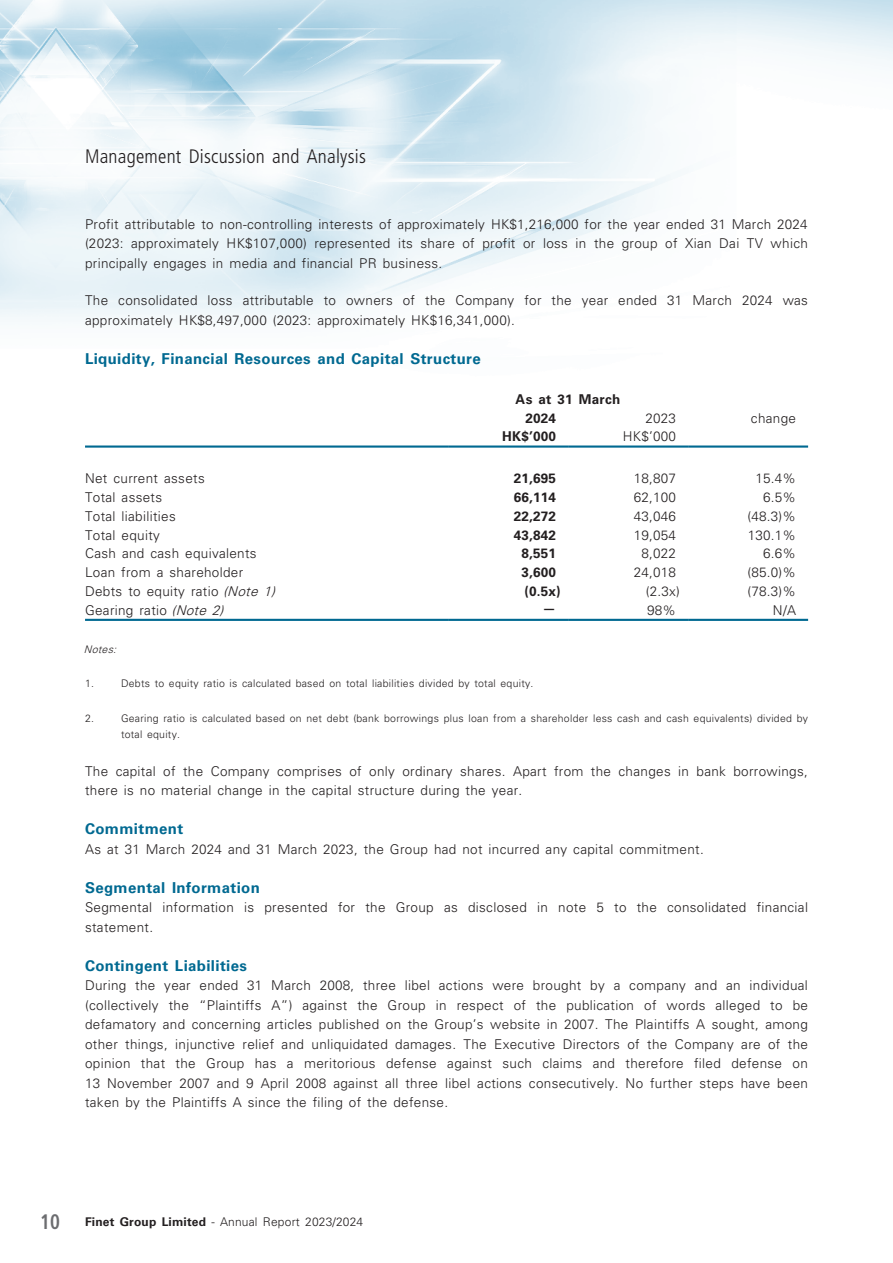
<style>
.page{position:relative;width:893px;height:1263px;background:#fff}
.page>*{position:absolute;margin:0;border:0;box-sizing:border-box;transform-origin:0 0}
.t1{font:300 condensed 19.5px "Frutiger LT Std";letter-spacing:.01em;color:#231f20}
._03_H1{font:700 15px "Univers LT Std";letter-spacing:.025em;color:#006991}
._01_Body_Text{font:300 13.5px/19.5px "Univers LT Std";letter-spacing:.025em;color:#231f20}
._15_Table_Stub{font:300 13.5px "Univers LT Std";letter-spacing:.025em;color:#231f20}
._01_Body_Text-2{font:700 13.5px "Univers LT Std";letter-spacing:.015em;color:#231f20}
.t2{font:300 12px "Univers LT Std";letter-spacing:.015em;color:#231f20}
._02_Note_Text{font:300 10.5px/16.5px "Univers LT Std";letter-spacing:.025em;color:#231f20}
._02_Note_Text-2{font:italic 300 10.5px "Univers LT Std";color:#231f20}
.s1{font-style:italic}
.s2{font-family:"Frutiger LT Std";font-weight:700;font-stretch:condensed;font-size:21px;color:#6c6d70}
.s3{font-weight:700}
</style>
<div class="page">
<img style="left:0;top:0;width:893px;height:621px">
<hr style="left:85px;top:445px;width:363px;height:3px;background:#006991">
<hr style="left:448px;top:445px;width:120px;height:3px;background:#006991">
<hr style="left:568px;top:445px;width:120px;height:3px;background:#006991">
<hr style="left:688px;top:445px;width:120px;height:3px;background:#006991">
<hr style="left:85px;top:619px;width:363px;height:2px;background:#006991">
<hr style="left:448px;top:619px;width:120px;height:2px;background:#006991">
<hr style="left:568px;top:619px;width:120px;height:2px;background:#006991">
<hr style="left:688px;top:619px;width:120px;height:2px;background:#006991">
<h1 class="t1" style="left:85px;top:145px;width:282px">Management Discussion and Analysis</h1>
<p class="_01_Body_Text" style="left:85px;top:214px;width:724px;text-align:justify">Profit attributable to non-controlling interests of approximately HK$1,216,000 for the year ended 31 March 2024 (2023: approximately HK$107,000) represented its share of profit or loss in the group of Xian Dai TV which principally engages in media and financial PR business.</p>
<p class="_01_Body_Text" style="left:85px;top:291px;width:724px">The consolidated loss attributable to owners of the Company for the year ended 31 March 2024 was approximately HK$8,497,000 (2023: approximately HK$16,341,000).</p>
<p class="_03_H1" style="left:85px;top:350px;width:397px">Liquidity, Financial Resources and Capital Structure</p>
<p class="_01_Body_Text-2" style="left:516px;top:391px;width:106px">As at 31 March</p>
<p class="_01_Body_Text-2" style="left:525px;top:410px;width:32px">2024</p>
<p class="_01_Body_Text" style="left:645px;top:408px;width:32px">2023</p>
<p class="_01_Body_Text" style="left:751px;top:408px;width:47px">change</p>
<p class="_01_Body_Text-2" style="left:502px;top:429px;width:56px">HK$’000</p>
<p class="_01_Body_Text" style="left:623px;top:427px;width:55px">HK$’000</p>
<p class="_15_Table_Stub" style="left:85px;top:470px;width:121px">Net current assets</p>
<p class="_01_Body_Text-2" style="left:514px;top:471px;width:44px">21,695</p>
<p class="_01_Body_Text" style="left:634px;top:469px;width:44px">18,807</p>
<p class="_01_Body_Text" style="left:756px;top:469px;width:42px">15.4%</p>
<p class="_15_Table_Stub" style="left:85px;top:489px;width:79px">Total assets</p>
<p class="_01_Body_Text-2" style="left:514px;top:489px;width:44px">66,114</p>
<p class="_01_Body_Text" style="left:634px;top:488px;width:44px">62,100</p>
<p class="_01_Body_Text" style="left:763px;top:488px;width:34px">6.5%</p>
<p class="_15_Table_Stub" style="left:85px;top:508px;width:92px">Total liabilities</p>
<p class="_01_Body_Text-2" style="left:514px;top:508px;width:44px">22,272</p>
<p class="_01_Body_Text" style="left:634px;top:506px;width:44px">43,046</p>
<p class="_01_Body_Text" style="left:748px;top:506px;width:50px">(48.3)%</p>
<p class="_15_Table_Stub" style="left:85px;top:527px;width:76px">Total equity</p>
<p class="_01_Body_Text-2" style="left:514px;top:527px;width:44px">43,842</p>
<p class="_01_Body_Text" style="left:634px;top:525px;width:44px">19,054</p>
<p class="_01_Body_Text" style="left:748px;top:525px;width:50px">130.1%</p>
<p class="_15_Table_Stub" style="left:85px;top:545px;width:173px">Cash and cash equivalents</p>
<p class="_01_Body_Text-2" style="left:522px;top:546px;width:36px">8,551</p>
<p class="_01_Body_Text" style="left:642px;top:544px;width:36px">8,022</p>
<p class="_01_Body_Text" style="left:763px;top:544px;width:34px">6.6%</p>
<p class="_15_Table_Stub" style="left:85px;top:564px;width:160px">Loan from a shareholder</p>
<p class="_01_Body_Text-2" style="left:522px;top:564px;width:36px">3,600</p>
<p class="_01_Body_Text" style="left:634px;top:563px;width:44px">24,018</p>
<p class="_01_Body_Text" style="left:748px;top:563px;width:50px">(85.0)%</p>
<p class="_15_Table_Stub" style="left:85px;top:583px;width:196px">Debts to equity ratio <span class="s1">(Note 1)</span></p>
<p class="_01_Body_Text-2" style="left:524px;top:583px;width:38px">(0.5x)</p>
<p class="_01_Body_Text" style="left:646px;top:581px;width:36px">(2.3x)</p>
<p class="_01_Body_Text" style="left:748px;top:581px;width:50px">(78.3)%</p>
<p class="_15_Table_Stub" style="left:85px;top:602px;width:144px">Gearing ratio <span class="s1">(Note 2)</span></p>
<p class="_01_Body_Text-2" style="left:543px;top:601px;width:15px">—</p>
<p class="_01_Body_Text" style="left:647px;top:600px;width:30px">98%</p>
<p class="_01_Body_Text" style="left:773px;top:600px;width:25px">N/A</p>
<p class="_02_Note_Text-2" style="left:84px;top:643px;width:37px">Notes:</p>
<p class="_02_Note_Text" style="left:85px;top:675px;width:10px">1.</p>
<p class="_02_Note_Text" style="left:121px;top:675px;width:414px">Debts to equity ratio is calculated based on total liabilities divided by total equity.</p>
<p class="_02_Note_Text" style="left:85px;top:710px;width:10px">2.</p>
<p class="_02_Note_Text" style="left:121px;top:710px;width:688px">Gearing ratio is calculated based on net debt (bank borrowings plus loan from a shareholder less cash and cash equivalents) divided by total equity.</p>
<p class="_01_Body_Text" style="left:85px;top:761px;width:724px">The capital of the Company comprises of only ordinary shares. Apart from the changes in bank borrowings, there is no material change in the capital structure during the year.</p>
<p class="_03_H1" style="left:85px;top:820px;width:100px">Commitment</p>
<p class="_01_Body_Text" style="left:85px;top:839px;width:620px">As at 31 March 2024 and 31 March 2023, the Group had not incurred any capital commitment.</p>
<p class="_03_H1" style="left:85px;top:879px;width:176px">Segmental Information</p>
<p class="_01_Body_Text" style="left:85px;top:898px;width:724px">Segmental information is presented for the Group as disclosed in note 5 to the consolidated financial statement.</p>
<p class="_03_H1" style="left:85px;top:957px;width:163px">Contingent Liabilities</p>
<p class="_01_Body_Text" style="left:85px;top:976px;width:725px;text-align:justify">During the year ended 31 March 2008, three libel actions were brought by a company and an individual (collectively the “Plaintiffs A”) against the Group in respect of the publication of words alleged to be defamatory and concerning articles published on the Group’s website in 2007. The Plaintiffs A sought, among other things, injunctive relief and unliquidated damages. The Executive Directors of the Company are of the opinion that the Group has a meritorious defense against such claims and therefore filed defense on 13 November 2007 and 9 April 2008 against all three libel actions consecutively. No further steps have been taken by the Plaintiffs A since the filing of the defense.</p>
<p class="t2" style="left:40px;top:1214px;width:325px"><span class="s2">10</span> <span class="s3">Finet Group Limited</span> - Annual Report 2023/2024</p>
</div>
